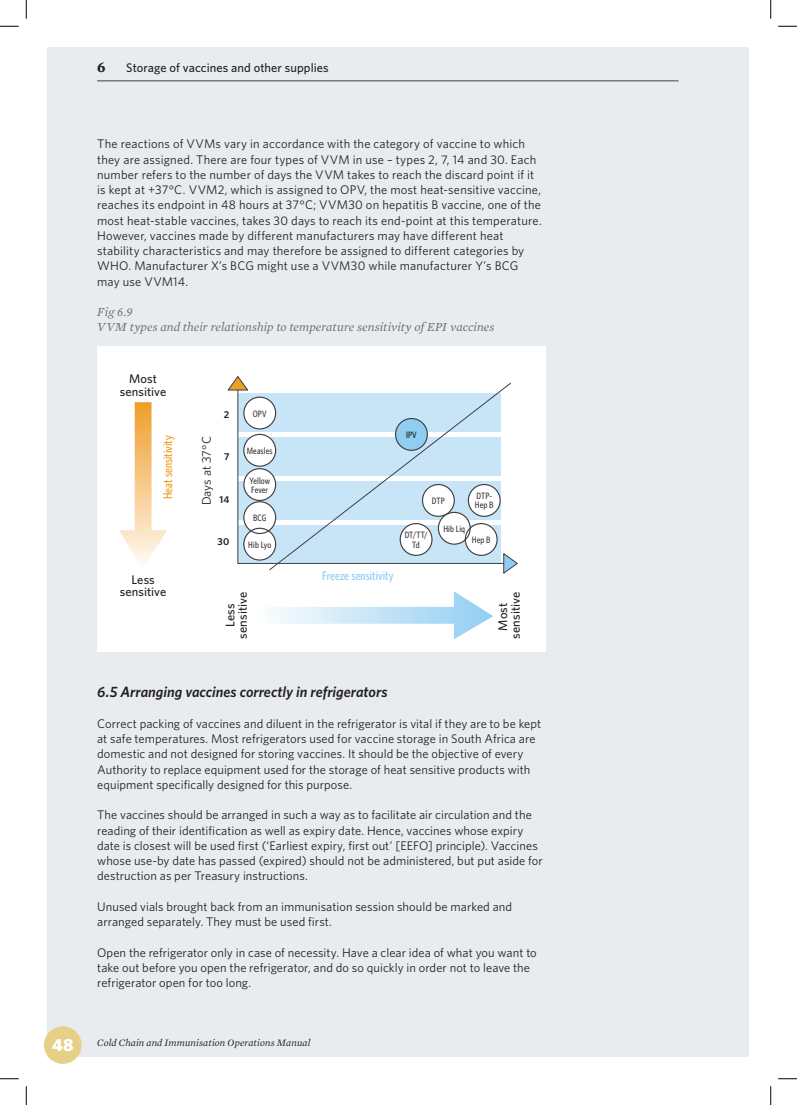
<style>
.page{position:relative;width:797px;height:1105px;background:#fff}
.page>*{position:absolute;margin:0;border:0;box-sizing:border-box;transform-origin:0 0}
.t1{font:900 17.5px "Whitney HTF";color:#fff}
.t2{font:italic 600 15px "Whitney HTF";color:#231f20}
.t3{font:700 15px "Mercury Text G4";color:#231f20}
.t4{font:12.5px/15.2px "Whitney HTF";letter-spacing:.005em;color:#231f20}
.t5{font:500 12.5px/12.5px "Whitney HTF";letter-spacing:.005em;color:#231f20;text-align:center}
.t6{font:italic 12.5px/15.2px "Mercury Text G1";letter-spacing:.005em;color:#6c6d70}
.t7{font:500 condensed 12.5px "Whitney HTF";color:#8fcef1}
.t8{font:500 condensed 12.5px "Whitney HTF";color:#ee9e25}
.t9{font:italic 10px "Mercury Text G1";letter-spacing:.01em;color:#231f20}
.t10{font:600 10px "Whitney HTF";color:#231f20}
.t11{font:500 condensed 9.25px/9.2px "Whitney HTF";letter-spacing:.01em;color:#3f3f43}
.t12{font:500 condensed 9.25px "Whitney HTF";color:#231f20}
</style>
<div class="page">
<div style="left:48px;top:48px;width:701px;height:1009px;background:#e9ecef"></div>
<div style="left:97px;top:346px;width:448px;height:305px;background:#fff"></div>
<svg style="left:119px;top:402px;width:48px;height:161px"></svg>
<svg style="left:276px;top:591px;width:217px;height:48px"></svg>
<svg style="left:237px;top:391px;width:31px;height:173px;background:#bad0dd"></svg>
<svg style="left:227px;top:376px;width:21px;height:15px"></svg>
<svg style="left:503px;top:559px;width:15px;height:15px"></svg>
<svg style="left:268px;top:382px;width:244px;height:189px"></svg>
<div style="left:244px;top:397px;width:31px;height:32px;background:#fff;border-radius:50%"></div>
<div style="left:243px;top:397px;width:33px;height:32px;border:1px solid #3f3f43;border-radius:50%"></div>
<div style="left:422px;top:484px;width:32px;height:32px;background:#fff;border-radius:50%"></div>
<div style="left:422px;top:484px;width:33px;height:33px;border:1px solid #3f3f43;border-radius:50%"></div>
<div style="left:468px;top:484px;width:32px;height:32px;background:#fff;border-radius:50%"></div>
<div style="left:468px;top:484px;width:32px;height:33px;border:1px solid #3f3f43;border-radius:50%"></div>
<div style="left:395px;top:418px;width:32px;height:32px;background:#8fcef1;border-radius:50%"></div>
<div style="left:395px;top:418px;width:33px;height:33px;border:1px solid #3f3f43;border-radius:50%"></div>
<div style="left:400px;top:524px;width:32px;height:31px;background:#fff;border-radius:50%"></div>
<div style="left:399px;top:523px;width:33px;height:33px;border:1px solid #3f3f43;border-radius:50%"></div>
<div style="left:465px;top:524px;width:32px;height:31px;background:#fff;border-radius:50%"></div>
<div style="left:438px;top:512px;width:32px;height:32px;background:#fff;border-radius:50%"></div>
<div style="left:438px;top:512px;width:33px;height:33px;border:1px solid #3f3f43;border-radius:50%"></div>
<div style="left:465px;top:523px;width:32px;height:33px;border:1px solid #3f3f43;border-radius:50%"></div>
<div style="left:244px;top:434px;width:31px;height:32px;background:#fff;border-radius:50%"></div>
<div style="left:243px;top:434px;width:33px;height:33px;border:1px solid #3f3f43;border-radius:50%"></div>
<div style="left:244px;top:528px;width:31px;height:32px;background:#fff;border-radius:50%"></div>
<div style="left:244px;top:502px;width:31px;height:31px;background:#fff;border-radius:50%"></div>
<div style="left:243px;top:501px;width:33px;height:33px;border:1px solid #3f3f43;border-radius:50%"></div>
<div style="left:243px;top:528px;width:33px;height:33px;border:1px solid #3f3f43;border-radius:50%"></div>
<div style="left:244px;top:469px;width:31px;height:31px;background:#fff;border-radius:50%"></div>
<div style="left:243px;top:468px;width:33px;height:33px;border:1px solid #3f3f43;border-radius:50%"></div>
<hr style="left:97px;top:81px;width:581px;height:1px;background:#3f3f43">
<div style="left:44px;top:1026px;width:38px;height:38px;background:#e6cf87;border-radius:50%"></div>
<svg style="left:0;top:25px;width:19px;height:2px"></svg>
<svg style="left:778px;top:25px;width:19px;height:2px"></svg>
<svg style="left:0;top:1078px;width:19px;height:1px"></svg>
<svg style="left:778px;top:1078px;width:19px;height:1px"></svg>
<svg style="left:25px;top:0;width:2px;height:19px"></svg>
<svg style="left:25px;top:1086px;width:2px;height:19px"></svg>
<svg style="left:770px;top:0;width:1px;height:19px"></svg>
<svg style="left:770px;top:1086px;width:1px;height:19px"></svg>
<p class="t3" style="left:97px;top:58px;width:10px">6</p>
<p class="t5" style="left:126px;top:61px;width:204px">Storage of vaccines and other supplies</p>
<p class="t4" style="left:97px;top:136px;width:446px">The reactions of VVMs vary in accordance with the category of vaccine to which they are assigned. There are four types of VVM in use – types 2, 7, 14 and 30. Each number refers to the number of days the VVM takes to reach the discard point if it is kept at +37°C. VVM2, which is assigned to OPV, the most heat-sensitive vaccine, reaches its endpoint in 48 hours at 37°C; VVM30 on hepatitis B vaccine, one of the most heat-stable vaccines, takes 30 days to reach its end-point at this temperature.<br>However, vaccines made by different manufacturers may have different heat stability characteristics and may therefore be assigned to different categories by WHO. Manufacturer X’s BCG might use a VVM30 while manufacturer Y’s BCG may use VVM14.</p>
<p class="t6" style="left:97px;top:304px;width:399px">Fig 6.9<br>VVM types and their relationship to temperature sensitivity of EPI vaccines</p>
<p class="t5" style="left:120px;top:372px;width:48px">Most sensitive</p>
<p class="t8" style="left:161px;top:499px;width:66px;rotate:-90deg">Heat sensitivity</p>
<p class="t5" style="left:120px;top:573px;width:48px">Less sensitive</p>
<p class="t10" style="left:224px;top:408px;width:7px">2</p>
<p class="t10" style="left:224px;top:451px;width:7px">7</p>
<p class="t10" style="left:219px;top:493px;width:11px">14</p>
<p class="t10" style="left:217px;top:536px;width:13px">30</p>
<p class="t4" style="left:198px;top:505px;width:71px;rotate:-90deg">Days at 37°C</p>
<p class="t11" style="left:253px;top:409px;width:15px">OPV</p>
<p class="t11" style="left:247px;top:446px;width:27px">Measles</p>
<p class="t11" style="left:249px;top:476px;width:22px">Yellow<br>Fever</p>
<p class="t11" style="left:253px;top:513px;width:15px">BCG</p>
<p class="t11" style="left:248px;top:540px;width:24px">Hib Lyo</p>
<p class="t12" style="left:406px;top:430px;width:12px">IPV</p>
<p class="t7" style="left:322px;top:569px;width:73px">Freeze sensitivity</p>
<p class="t11" style="left:432px;top:496px;width:14px">DTP</p>
<p class="t11" style="left:475px;top:491px;width:20px">DTP-<br>Hep B</p>
<p class="t11" style="left:404px;top:530px;width:24px;text-align:center">DT/TT/<br>Td</p>
<p class="t11" style="left:443px;top:524px;width:23px">Hib Liq</p>
<p class="t11" style="left:472px;top:535px;width:20px">Hep B</p>
<p class="t5" style="left:223px;top:638px;width:48px;rotate:-90deg">Less sensitive</p>
<p class="t5" style="left:496px;top:638px;width:48px;rotate:-90deg">Most sensitive</p>
<p class="t2" style="left:97px;top:683px;width:292px">6.5 Arranging vaccines correctly in refrigerators</p>
<p class="t4" style="left:97px;top:716px;width:445px">Correct packing of vaccines and diluent in the refrigerator is vital if they are to be kept at safe temperatures. Most refrigerators used for vaccine storage in South Africa are domestic and not designed for storing vaccines. It should be the objective of every Authority to replace equipment used for the storage of heat sensitive products with equipment specifically designed for this purpose.</p>
<p class="t4" style="left:97px;top:807px;width:447px">The vaccines should be arranged in such a way as to facilitate air circulation and the reading of their identification as well as expiry date. Hence, vaccines whose expiry date is closest will be used first (‘Earliest expiry, first out’ [EEFO] principle). Vaccines whose use-by date has passed (expired) should not be administered, but put aside for destruction as per Treasury instructions.</p>
<p class="t4" style="left:97px;top:899px;width:416px">Unused vials brought back from an immunisation session should be marked and arranged separately. They must be used first.</p>
<p class="t4" style="left:97px;top:944px;width:441px">Open the refrigerator only in case of necessity. Have a clear idea of what you want to take out before you open the refrigerator, and do so quickly in order not to leave the refrigerator open for too long.</p>
<h1 class="t1" style="left:52px;top:1035px;width:23px">48</h1>
<p class="t9" style="left:97px;top:1037px;width:215px">Cold Chain and Immunisation Operations Manual</p>
</div>
